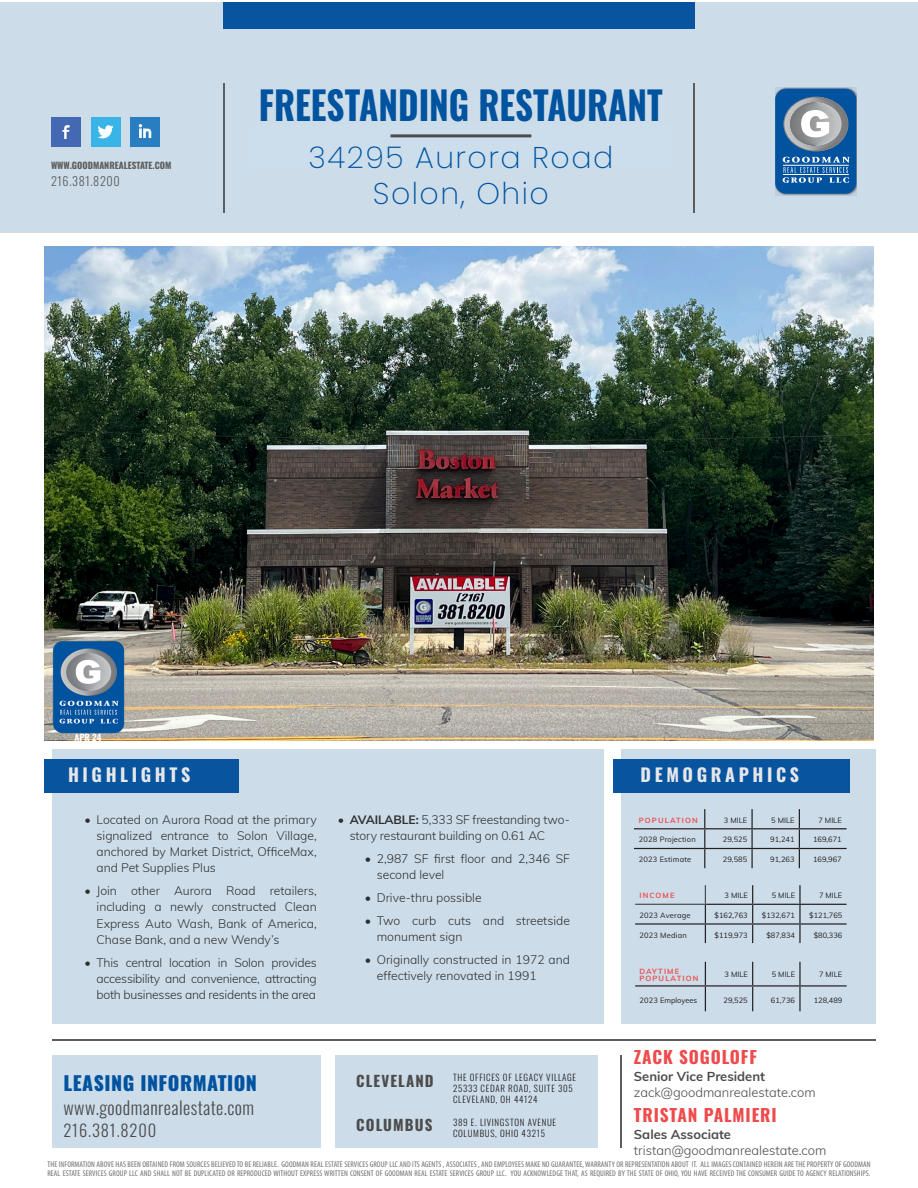
<style>
.page{position:relative;width:918px;height:1188px;background:#fff}
.page>*{position:absolute;margin:0;border:0;box-sizing:border-box;transform-origin:0 0}
.t1{font:700 39px "Oswald";color:#00539f;scale:.9 1}
.t2{font:200 30px "Poppins";letter-spacing:.05em;color:#00539f}
.t3{font:800 19.5px "Oswald";letter-spacing:.025em;color:#0153a0}
.t4{font:300 18px "Oswald";letter-spacing:.025em;color:#4c4c4c}
.t5{font:700 18px "Oswald";letter-spacing:.2em;color:#e6e7e9}
.t6{font:700 17.25px "Oswald";letter-spacing:.05em;color:#f04b4c}
.t7{font:300 16.5px "Oswald";letter-spacing:.05em;color:#4c4c4c}
.t8{font:700 15px "Oswald";letter-spacing:.075em;color:#4c4c4c}
.t9{font:300 12.9px "Muli";color:#4a4b4c}
.t10{font:700 12.9px "Muli";color:#4a4b4c}
.t11{font:300 12.15px/16.2px "Muli";color:#2e2f2e}
.t12{font:300 12.15px "Oswald";letter-spacing:.05em;color:#5d5d5d}
.t13{font:300 9px/10.8px "Oswald";letter-spacing:.075em;color:#231f20}
.t14{font:700 9px "Oswald";color:#5d5d5d}
.t15{font:700 9px "Oswald";color:#fff}
.t16{font:condensed 8.25px/9px "Myriad Pro";letter-spacing:.01em;color:#6c6d70}
.t17{font:7.5px "Muli";color:#231f20}
.t18{font:7.5px "Muli";letter-spacing:.025em;color:#231f20}
.t19{font:700 7.5px "Muli";letter-spacing:.15em;color:#f04b4c}
.s1{font-weight:700}
</style>
<div class="page">
<div style="left:52px;top:749px;width:552px;height:275px;background:#ccdce9"></div>
<div style="left:52px;top:1055px;width:269px;height:93px;background:#ccdce9"></div>
<hr style="left:620px;top:1055px;width:2px;height:93px;background:#5d5d5d">
<hr style="left:52px;top:1039px;width:823px;height:2px;background:#5d5d5d">
<div style="left:621px;top:749px;width:254px;height:275px;background:#ccdce9"></div>
<div style="left:335px;top:1055px;width:263px;height:93px;background:#ccdce9"></div>
<div style="left:45px;top:760px;width:194px;height:33px;background:#08549f"></div>
<div style="left:614px;top:760px;width:236px;height:33px;background:#08549f"></div>
<div style="left:0;top:2px;width:918px;height:231px;background:#ccdce9"></div>
<hr style="left:223px;top:83px;width:2px;height:130px;background:#5d5d5d">
<hr style="left:693px;top:83px;width:2px;height:130px;background:#5d5d5d">
<div style="left:223px;top:2px;width:472px;height:27px;background:#08549f"></div>
<svg style="left:775px;top:88px;width:81px;height:108px"></svg>
<div style="left:775px;top:89px;width:81px;height:105px;background:#0153a0;border-radius:11px"></div>
<svg style="left:783px;top:157px;width:67px;height:26px"></svg>
<hr style="left:783px;top:174px;width:66px;height:1px;background:#fff">
<hr style="left:783px;top:165px;width:66px;height:1px;background:#fff">
<svg style="left:790px;top:97px;width:58px;height:54px;background:#92a0ae"></svg>
<div style="left:784px;top:97px;width:64px;height:54px;border:1px solid #808284;border-radius:50%"></div>
<div style="left:51px;top:117px;width:30px;height:30px;background:#4468b2"></div>
<svg style="left:62px;top:125px;width:8px;height:14px"></svg>
<div style="left:91px;top:117px;width:29px;height:30px;background:#39b4e7"></div>
<svg style="left:98px;top:125px;width:16px;height:13px"></svg>
<div style="left:130px;top:117px;width:30px;height:30px;background:#287ec1"></div>
<svg style="left:139px;top:124px;width:12px;height:14px"></svg>
<img style="left:44px;top:246px;width:830px;height:495px">
<hr style="left:706px;top:904px;width:47px;height:1px;background:#231f20">
<hr style="left:753px;top:904px;width:47px;height:1px;background:#231f20">
<hr style="left:800px;top:904px;width:47px;height:1px;background:#231f20">
<hr style="left:635px;top:923px;width:70px;height:2px;background:#231f20">
<hr style="left:705px;top:923px;width:48px;height:2px;background:#231f20">
<hr style="left:753px;top:923px;width:47px;height:2px;background:#231f20">
<svg style="left:752px;top:885px;width:1px;height:58px"></svg>
<hr style="left:800px;top:923px;width:47px;height:2px;background:#231f20">
<svg style="left:799px;top:885px;width:2px;height:58px"></svg>
<svg style="left:705px;top:885px;width:1px;height:58px"></svg>
<hr style="left:635px;top:904px;width:71px;height:1px;background:#4a4c4f">
<hr style="left:634px;top:828px;width:71px;height:1px;background:#231f20">
<hr style="left:705px;top:828px;width:47px;height:1px;background:#231f20">
<hr style="left:752px;top:828px;width:47px;height:1px;background:#231f20">
<hr style="left:799px;top:828px;width:48px;height:1px;background:#231f20">
<hr style="left:634px;top:848px;width:71px;height:1px;background:#231f20">
<hr style="left:705px;top:848px;width:47px;height:1px;background:#231f20">
<svg style="left:704px;top:809px;width:1px;height:59px"></svg>
<hr style="left:752px;top:848px;width:47px;height:1px;background:#231f20">
<svg style="left:751px;top:809px;width:2px;height:59px"></svg>
<hr style="left:799px;top:848px;width:48px;height:1px;background:#231f20">
<svg style="left:799px;top:809px;width:1px;height:59px"></svg>
<hr style="left:799px;top:962px;width:2px;height:23px;background:#231f20">
<hr style="left:635px;top:985px;width:70px;height:2px;background:#231f20">
<hr style="left:705px;top:985px;width:48px;height:2px;background:#231f20">
<svg style="left:705px;top:962px;width:1px;height:49px"></svg>
<hr style="left:753px;top:985px;width:47px;height:2px;background:#231f20">
<svg style="left:752px;top:962px;width:1px;height:49px"></svg>
<hr style="left:800px;top:985px;width:47px;height:2px;background:#231f20">
<hr style="left:799px;top:987px;width:2px;height:24px;background:#231f20">
<hr style="left:390px;top:134px;width:141px;height:3px;background:#4a4c4f">
<img style="left:51px;top:639px;width:74px;height:95px">
<p class="t14" style="left:51px;top:161px;width:122px">WWW.GOODMANREALESTATE.COM</p>
<p class="t12" style="left:51px;top:171px;width:70px">216.381.8200</p>
<p class="t1" style="left:259px;top:85px;width:450px">FREESTANDING RESTAURANT</p>
<p class="t2" style="left:309px;top:140px;width:306px">34295 Aurora Road</p>
<p class="t2" style="left:373px;top:176px;width:178px">Solon, Ohio</p>
<p class="t15" style="left:75px;top:733px;width:28px">APR 24</p>
<p class="t5" style="left:68px;top:766px;width:124px">HIGHLIGHTS</p>
<p class="t5" style="left:641px;top:766px;width:160px">DEMOGRAPHICS</p>
<p class="t11" style="left:97px;top:811px;width:222px;text-align:justify;text-indent:-12px">• Located on Aurora Road at the primary signalized entrance to Solon Village, anchored by Market District, OfficeMax, and Pet Supplies Plus</p>
<p class="t11" style="left:97px;top:882px;width:222px;text-align:justify;text-indent:-12px">• Join other Aurora Road retailers, including a newly constructed Clean Express Auto Wash, Bank of America, Chase Bank, and a new Wendy’s</p>
<p class="t11" style="left:97px;top:954px;width:222px;text-align:justify;text-indent:-12px">• This central location in Solon provides accessibility and convenience, attracting both businesses and residents in the area</p>
<p class="t11" style="left:350px;top:811px;width:222px;text-indent:-12px"><span class="s1">• AVAILABLE:</span> 5,333 SF freestanding two&shy;story restaurant building on 0.61 AC</p>
<p class="t11" style="left:377px;top:850px;width:195px;text-indent:-12px">• 2,987 SF first floor and 2,346 SF second level</p>
<p class="t11" style="left:365px;top:889px;width:118px">• Drive-thru possible</p>
<p class="t11" style="left:377px;top:912px;width:195px;text-indent:-12px">• Two curb cuts and streetside monument sign</p>
<p class="t11" style="left:377px;top:951px;width:195px;text-indent:-12px">• Originally constructed in 1972 and effectively renovated in 1991</p>
<p class="t19" style="left:639px;top:815px;width:60px">POPULATION</p>
<p class="t17" style="left:724px;top:815px;width:25px">3 MILE</p>
<p class="t17" style="left:771px;top:815px;width:25px">5 MILE</p>
<p class="t17" style="left:819px;top:815px;width:25px">7 MILE</p>
<p class="t18" style="left:639px;top:834px;width:58px">2028 Projection</p>
<p class="t17" style="left:723px;top:834px;width:26px">29,525</p>
<p class="t17" style="left:770px;top:834px;width:26px">91,241</p>
<p class="t17" style="left:813px;top:834px;width:30px">169,671</p>
<p class="t18" style="left:639px;top:854px;width:54px">2023 Estimate</p>
<p class="t17" style="left:723px;top:854px;width:26px">29,585</p>
<p class="t17" style="left:770px;top:854px;width:26px">91,263</p>
<p class="t17" style="left:813px;top:854px;width:30px">169,967</p>
<p class="t19" style="left:639px;top:890px;width:37px">INCOME</p>
<p class="t17" style="left:725px;top:890px;width:25px">3 MILE</p>
<p class="t17" style="left:772px;top:890px;width:25px">5 MILE</p>
<p class="t17" style="left:819px;top:890px;width:25px">7 MILE</p>
<p class="t18" style="left:639px;top:910px;width:53px">2023 Average</p>
<p class="t17" style="left:715px;top:910px;width:35px">$162,763</p>
<p class="t17" style="left:762px;top:910px;width:35px">$132,671</p>
<p class="t17" style="left:809px;top:910px;width:35px">$121,765</p>
<p class="t18" style="left:639px;top:929px;width:49px">2023 Median</p>
<p class="t17" style="left:715px;top:929px;width:35px">$119,973</p>
<p class="t17" style="left:766px;top:929px;width:30px">$87,834</p>
<p class="t17" style="left:814px;top:929px;width:30px">$80,336</p>
<p class="t19" style="left:639px;top:965px;width:41px">DAYTIME</p>
<p class="t19" style="left:639px;top:973px;width:60px">POPULATION</p>
<p class="t17" style="left:725px;top:969px;width:25px">3 MILE</p>
<p class="t17" style="left:772px;top:969px;width:25px">5 MILE</p>
<p class="t17" style="left:819px;top:969px;width:25px">7 MILE</p>
<p class="t17" style="left:639px;top:995px;width:59px">2023 Employees</p>
<p class="t17" style="left:724px;top:995px;width:26px">29,525</p>
<p class="t17" style="left:771px;top:995px;width:26px">61,736</p>
<p class="t17" style="left:814px;top:995px;width:30px">128,489</p>
<p class="t6" style="left:634px;top:1048px;width:124px">ZACK SOGOLOFF</p>
<p class="t9" style="left:634px;top:1083px;width:183px">zack@goodmanrealestate.com</p>
<p class="t10" style="left:634px;top:1067px;width:133px">Senior Vice President</p>
<p class="t6" style="left:634px;top:1106px;width:144px">TRISTAN PALMIERI</p>
<p class="t9" style="left:634px;top:1141px;width:194px">tristan@goodmanrealestate.com</p>
<p class="t13" style="left:453px;top:1071px;width:125px">THE OFFICES OF LEGACY VILLAGE<br>25333 CEDAR ROAD, SUITE 305<br>CLEVELAND, OH 44124</p>
<p class="t8" style="left:356px;top:1073px;width:79px">CLEVELAND</p>
<p class="t3" style="left:64px;top:1073px;width:195px">LEASING INFORMATION</p>
<p class="t4" style="left:64px;top:1092px;width:192px">www.goodmanrealestate.com</p>
<p class="t7" style="left:64px;top:1116px;width:94px">216.381.8200</p>
<p class="t13" style="left:453px;top:1116px;width:105px">389 E. LIVINGSTON AVENUE<br>COLUMBUS, OHIO 43215</p>
<p class="t8" style="left:356px;top:1117px;width:78px">COLUMBUS</p>
<p class="t16" style="left:47px;top:1160px;width:825px">THE INFORMATION ABOVE HAS BEEN OBTAINED FROM SOURCES BELIEVED TO BE RELIABLE. GOODMAN REAL ESTATE SERVICES GROUP LLC AND ITS AGENTS , ASSOCIATES , AND EMPLOYEES MAKE NO GUARANTEE, WARRANTY OR REPRESENTATION ABOUT IT. ALL IMAGES CONTAINED HEREIN ARE THE PROPERTY OF GOODMAN<br>REAL ESTATE SERVICES GROUP LLC AND SHALL NOT BE DUPLICATED OR REPRODUCED WITHOUT EXPRESS WRITTEN CONSENT OF GOODMAN REAL ESTATE SERVICES GROUP LLC. YOU ACKNOWLEDGE THAT, AS REQUIRED BY THE STATE OF OHIO, YOU HAVE RECEIVED THE CONSUMER GUIDE TO AGENCY RELATIONSHIPS.</p>
<p class="t10" style="left:634px;top:1125px;width:99px">Sales Associate</p>
</div>
